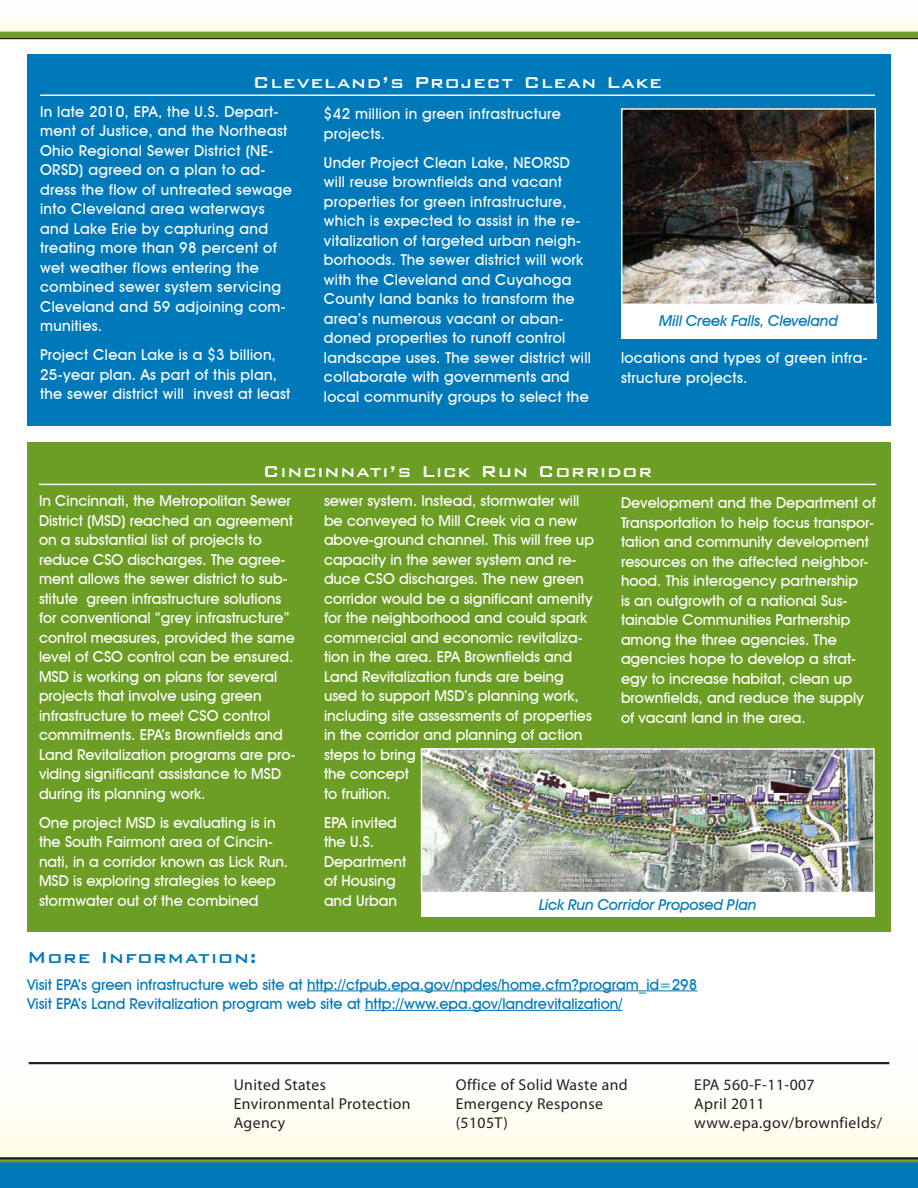
<style>
.page{position:relative;width:918px;height:1188px;background:#fff}
.page>*{position:absolute;margin:0;border:0;box-sizing:border-box;transform-origin:0 0}
.Example_Box_Header{font:500 21px "Bank Gothic BT";letter-spacing:.04em;color:#fff}
.More_Information_Hea{font:500 21px "Bank Gothic BT";letter-spacing:.04em;color:#0079bb}
.EPA_Info{font:15.75px "Myriad Pro";letter-spacing:.025em;color:#231f20}
.Box_Text{font:500 15px/19.5px "Avant Garde IT Cby BT";color:#fff}
.Box_Text-2{font:500 15px/19.5px "Avant Garde IT Cby BT";letter-spacing:.02em;color:#fff}
.Box_Text-3{font:500 15px/19.5px "Avant Garde IT Cby BT";letter-spacing:.025em;color:#fff}
.Body_Text{font:500 15px/19.5px "Avant Garde IT Cby BT";color:#0079bb}
.t1{font:italic 500 15px "Avant Garde IT Cby BT";letter-spacing:-.01em;color:#0079bb}
</style>
<div class="page">
<svg style="left:0;top:1062px;width:918px;height:96px;fill:#fffef5"></svg>
<div style="left:0;top:1158px;width:918px;height:30px;background:#0079bb"></div>
<hr style="left:0;top:1159px;width:918px;height:3px;background:#6c9e25">
<svg style="left:0;top:21px;width:918px;height:11px;fill:#fffdec"></svg>
<div style="left:0;top:32px;width:918px;height:6px;background:#6c9e25"></div>
<hr style="left:0;top:38px;width:918px;height:1px;background:#231f20">
<hr style="left:0;top:1158px;width:918px;height:1px;background:#231f20">
<hr style="left:29px;top:1062px;width:860px;height:2px;background:#231f20">
<div style="left:27px;top:443px;width:864px;height:489px;background:#6c9e25"></div>
<hr style="left:39px;top:484px;width:837px;height:1px;background:#fff">
<hr style="left:307px;top:990px;width:390px;height:1px;background:#0079bb">
<hr style="left:365px;top:1010px;width:258px;height:1px;background:#0079bb">
<div style="left:27px;top:54px;width:864px;height:371px;background:#0079bb"></div>
<hr style="left:40px;top:95px;width:835px;height:1px;background:#fff">
<div style="left:621px;top:304px;width:255px;height:35px;background:#fff"></div>
<img style="left:624px;top:111px;width:249px;height:191px">
<div style="left:621px;top:108px;width:255px;height:197px;border:2px solid #fff"></div>
<div style="left:421px;top:892px;width:454px;height:25px;background:#fff"></div>
<img style="left:424px;top:751px;width:448px;height:139px">
<div style="left:421px;top:748px;width:454px;height:145px;border:2px solid #fff"></div>
<p class="Example_Box_Header" style="left:253px;top:71px;width:411px">Cleveland’s Project Clean Lake</p>
<p class="Box_Text-3" style="left:40px;top:101px;width:254px">In late 2010, EPA, the U.S. Depart&shy;ment of Justice, and the Northeast<br>Ohio Regional Sewer District (NE-<br>ORSD) agreed on a plan to ad&shy;dress the flow of untreated sewage into Cleveland area waterways and Lake Erie by capturing and treating more than 98 percent of wet weather flows entering the combined sewer system servicing<br>Cleveland and 59 adjoining com&shy;munities.</p>
<p class="Box_Text-2" style="left:40px;top:345px;width:252px">Project Clean Lake is a $3 billion,<br>25-year plan. As part of this plan, the sewer district will invest at least</p>
<p class="Box_Text-2" style="left:324px;top:104px;width:238px">$42 million in green infrastructure projects.</p>
<p class="Box_Text-2" style="left:324px;top:153px;width:269px">Under Project Clean Lake, NEORSD will reuse brownfields and vacant properties for green infrastructure, which is expected to assist in the re&shy;vitalization of targeted urban neigh&shy;borhoods. The sewer district will work with the Cleveland and Cuyahoga County land banks to transform the area’s numerous vacant or aban&shy;doned properties to runoff control landscape uses. The sewer district will collaborate with governments and local community groups to select the</p>
<p class="t1" style="left:659px;top:312px;width:180px">Mill Creek Falls, Cleveland</p>
<p class="Box_Text-2" style="left:621px;top:348px;width:248px">locations and types of green infra&shy;structure projects.</p>
<p class="Example_Box_Header" style="left:263px;top:460px;width:391px">Cincinnati’s Lick Run Corridor</p>
<p class="Box_Text" style="left:39px;top:491px;width:258px">In Cincinnati, the Metropolitan Sewer District (MSD) reached an agreement on a substantial list of projects to reduce CSO discharges. The agree&shy;ment allows the sewer district to sub&shy;stitute green infrastructure solutions for conventional “grey infrastructure” control measures, provided the same level of CSO control can be ensured.<br>MSD is working on plans for several projects that involve using green infrastructure to meet CSO control commitments. EPA’s Brownfields and Land Revitalization programs are pro&shy;viding significant assistance to MSD during its planning work.</p>
<p class="Box_Text" style="left:39px;top:813px;width:251px">One project MSD is evaluating is in the South Fairmont area of Cincin&shy;nati, in a corridor known as Lick Run.<br>MSD is exploring strategies to keep stormwater out of the combined</p>
<p class="Box_Text" style="left:324px;top:491px;width:271px">sewer system. Instead, stormwater will be conveyed to Mill Creek via a new above-ground channel. This will free up capacity in the sewer system and re&shy;duce CSO discharges. The new green corridor would be a significant amenity for the neighborhood and could spark commercial and economic revitaliza&shy;tion in the area. EPA Brownfields and<br>Land Revitalization funds are being used to support MSD’s planning work, including site assessments of properties in the corridor and planning of action steps to bring<br>the concept<br>to fruition.</p>
<p class="Box_Text" style="left:324px;top:813px;width:84px">EPA invited the U.S.<br>Department of Housing and Urban</p>
<p class="Box_Text" style="left:621px;top:493px;width:256px">Development and the Department of Transportation to help focus transpor&shy;tation and community development resources on the affected neighbor&shy;hood. This interagency partnership<br>is an outgrowth of a national Sus&shy;tainable Communities Partnership among the three agencies. The agencies hope to develop a strat&shy;egy to increase habitat, clean up brownfields, and reduce the supply of vacant land in the area.</p>
<p class="t1" style="left:539px;top:896px;width:219px">Lick Run Corridor Proposed Plan</p>
<p class="More_Information_Hea" style="left:27px;top:946px;width:231px">More Information:</p>
<p class="Body_Text" style="left:27px;top:974px;width:672px">Visit EPA’s green infrastructure web site at http://cfpub.epa.gov/npdes/home.cfm?program_id=298<br>Visit EPA’s Land Revitalization program web site at http://www.epa.gov/landrevitalization/</p>
<p class="EPA_Info" style="left:234px;top:1075px;width:94px">United States</p>
<p class="EPA_Info" style="left:456px;top:1075px;width:173px">Office of Solid Waste and</p>
<p class="EPA_Info" style="left:694px;top:1075px;width:122px">EPA 560-F-11-007</p>
<p class="EPA_Info" style="left:234px;top:1094px;width:178px">Environmental Protection</p>
<p class="EPA_Info" style="left:456px;top:1094px;width:149px">Emergency Response</p>
<p class="EPA_Info" style="left:694px;top:1094px;width:72px">April 2011</p>
<p class="EPA_Info" style="left:234px;top:1113px;width:53px">Agency</p>
<p class="EPA_Info" style="left:456px;top:1113px;width:54px">(5105T)</p>
<p class="EPA_Info" style="left:694px;top:1113px;width:190px">www.epa.gov/brownfields/</p>
</div>
